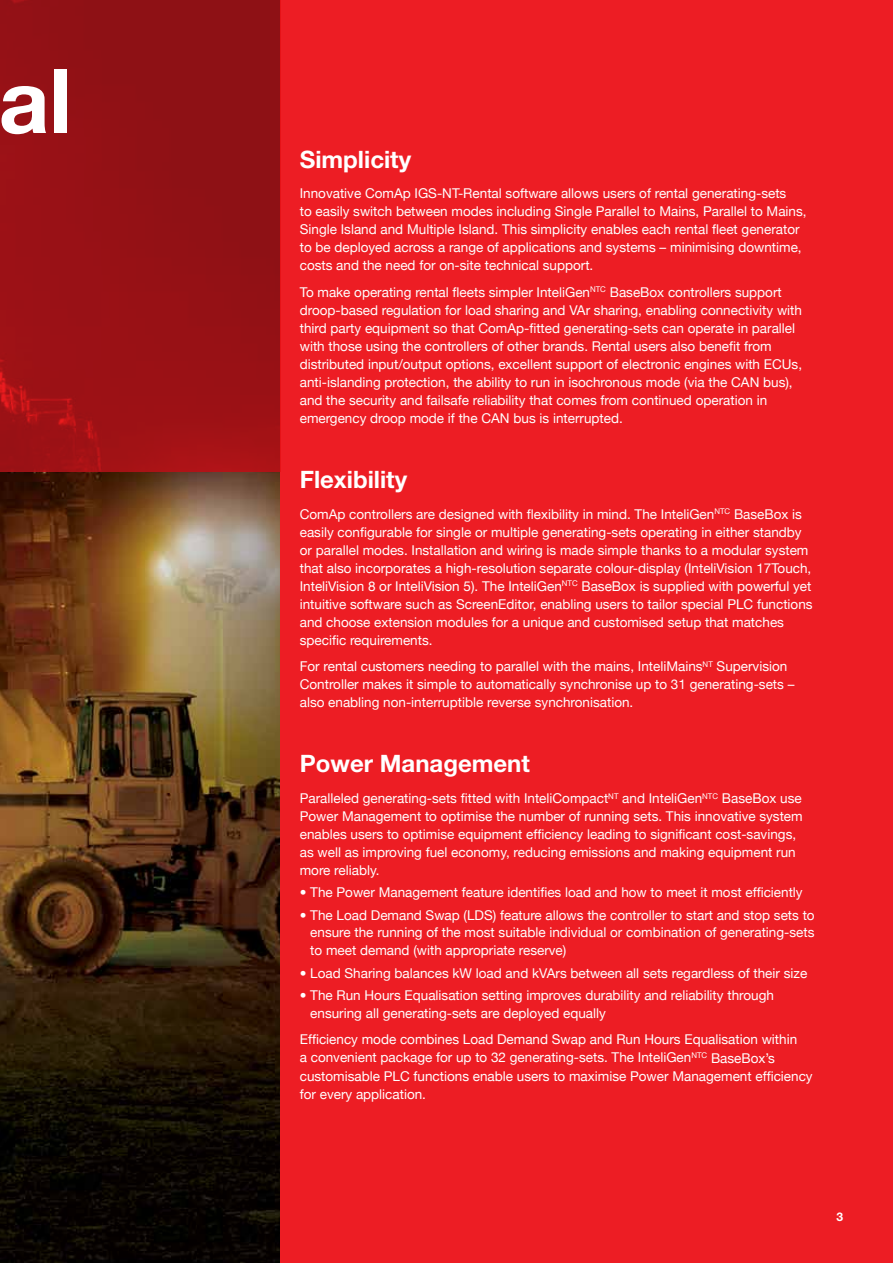
<style>
.page{position:relative;width:893px;height:1263px;background:#fff}
.page>*{position:absolute;margin:0;border:0;box-sizing:border-box;transform-origin:0 0}
.t1{font:700 88.5px "Helvetica Neue";color:#fff}
.t2{font:700 24px "Helvetica Neue";color:#fff}
.t3{font:13.5px/18px "Helvetica Neue";color:#fff}
.t4{font:700 12px "Helvetica Neue";color:#fff}
</style>
<div class="page">
<img style="left:0;top:472px;width:281px;height:791px">
<div style="left:281px;top:0;width:612px;height:1263px;background:#ed1d24"></div>
<div style="left:0;top:0;width:281px;height:472px;background:linear-gradient(to bottom,#8c1115,#a11115)"></div>
<h1 class="t1" style="left:-1px;top:47px;width:75px">al</h1>
<h2 class="t2" style="left:300px;top:144px;width:113px">Simplicity</h2>
<p class="t3" style="left:300px;top:184px;width:508px">Innovative ComAp IGS-NT-Rental software allows users of rental generating-sets<br>to easily switch between modes including Single Parallel to Mains, Parallel to Mains, Single Island and Multiple Island. This simplicity enables each rental fleet generator to be deployed across a range of applications and systems – minimising downtime, costs and the need for on-site technical support.</p>
<p class="t3" style="left:300px;top:283px;width:504px">To make operating rental fleets simpler InteliGen<sup>NTC</sup> BaseBox controllers support droop-based regulation for load sharing and VAr sharing, enabling connectivity with third party equipment so that ComAp-fitted generating-sets can operate in parallel with those using the controllers of other brands. Rental users also benefit from distributed input/output options, excellent support of electronic engines with ECUs, anti-islanding protection, the ability to run in isochronous mode (via the CAN bus), and the security and failsafe reliability that comes from continued operation in emergency droop mode if the CAN bus is interrupted.</p>
<h2 class="t2" style="left:300px;top:464px;width:109px">Flexibility</h2>
<p class="t3" style="left:300px;top:505px;width:514px">ComAp controllers are designed with flexibility in mind. The InteliGen<sup>NTC</sup> BaseBox is easily configurable for single or multiple generating-sets operating in either standby or parallel modes. Installation and wiring is made simple thanks to a modular system that also incorporates a high-resolution separate colour-display (InteliVision 17Touch, InteliVision 8 or InteliVision 5). The InteliGen<sup>NTC</sup> BaseBox is supplied with powerful yet intuitive software such as ScreenEditor, enabling users to tailor special PLC functions and choose extension modules for a unique and customised setup that matches specific requirements.</p>
<p class="t3" style="left:300px;top:657px;width:496px">For rental customers needing to parallel with the mains, InteliMains<sup>NT</sup> Supervision<br>Controller makes it simple to automatically synchronise up to 31 generating-sets – also enabling non-interruptible reverse synchronisation.</p>
<h2 class="t2" style="left:300px;top:749px;width:232px">Power Management</h2>
<p class="t3" style="left:300px;top:789px;width:504px">Paralleled generating-sets fitted with InteliCompact<sup>NT</sup> and InteliGen<sup>NTC</sup> BaseBox use Power Management to optimise the number of running sets. This innovative system enables users to optimise equipment efficiency leading to significant cost-savings, as well as improving fuel economy, reducing emissions and making equipment run more reliably.</p>
<p class="t3" style="left:300px;top:883px;width:504px">• The Power Management feature identifies load and how to meet it most efficiently</p>
<p class="t3" style="left:310px;top:905px;width:506px;text-align:justify;text-indent:-11px">• The Load Demand Swap (LDS) feature allows the controller to start and stop sets to ensure the running of the most suitable individual or combination of generating-sets to meet demand (with appropriate reserve)</p>
<p class="t3" style="left:300px;top:964px;width:509px">• Load Sharing balances kW load and kVArs between all sets regardless of their size</p>
<p class="t3" style="left:310px;top:986px;width:465px;text-indent:-11px">• The Run Hours Equalisation setting improves durability and reliability through ensuring all generating-sets are deployed equally</p>
<p class="t3" style="left:300px;top:1030px;width:514px">Efficiency mode combines Load Demand Swap and Run Hours Equalisation within<br>a convenient package for up to 32 generating-sets. The InteliGen<sup>NTC</sup> BaseBox’s customisable PLC functions enable users to maximise Power Management efficiency for every application.</p>
<p class="t4" style="left:836px;top:1209px;width:8px">3</p>
</div>
